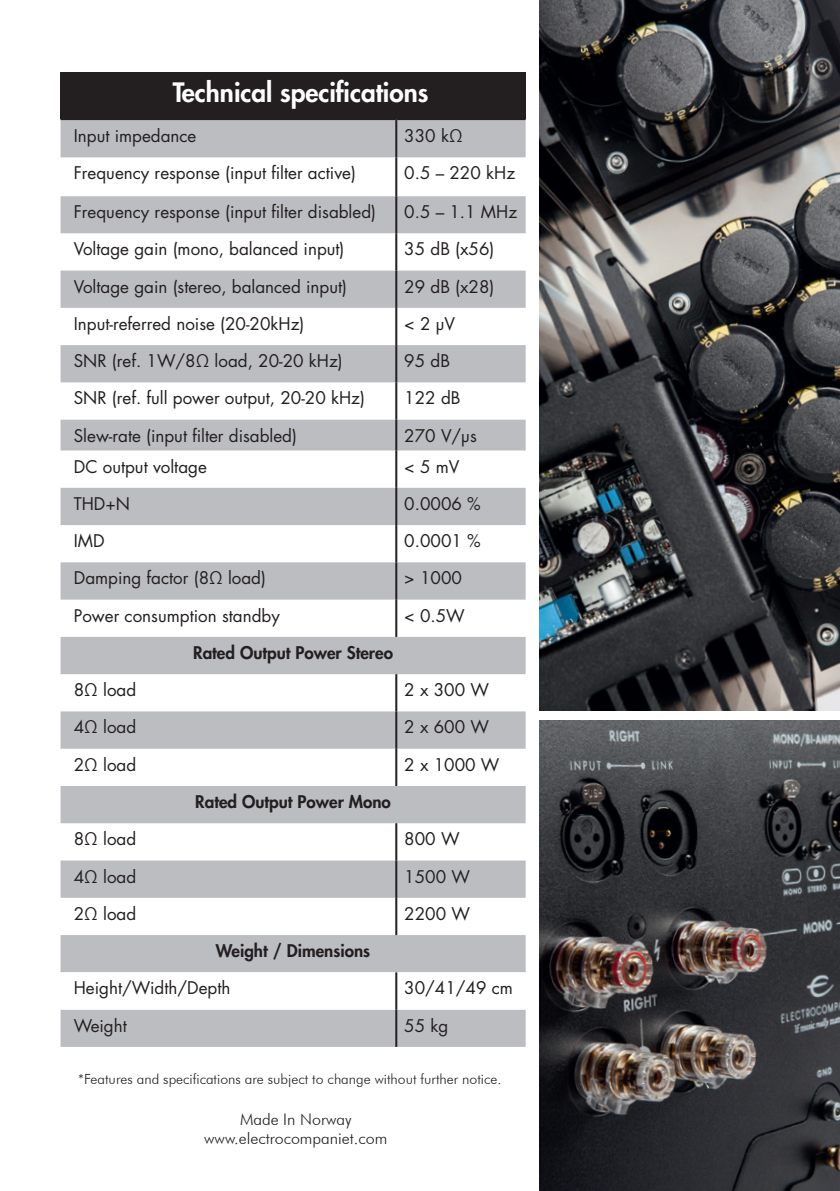
<style>
.page{position:relative;width:840px;height:1191px;background:#fff}
.page>*{position:absolute;margin:0;border:0;box-sizing:border-box;transform-origin:0 0}
.t1{font:800 26px "Futura Std";color:#fff}
.technical{font:17px "Futura Std";color:#231f20}
.technical-2{font:800 17px "Futura Std";color:#231f20}
.t2{font:300 16px "Futura BT";color:#231f20}
.t3{font:300 14px "Futura BT";color:#231f20}
</style>
<div class="page">
<div style="left:60px;top:73px;width:465px;height:46px;background:#231f20"></div>
<div style="left:60px;top:120px;width:465px;height:37px;background:#bcbdc0"></div>
<svg style="left:60px;top:196px;width:465px;height:850px;fill:#bcbdc0"></svg>
<svg style="left:60px;top:860px;width:465px;height:112px;fill:#bcbdc0"></svg>
<svg style="left:60px;top:972px;width:465px;height:37px"></svg>
<hr style="left:60px;top:118px;width:336px;height:2px;background:#231f20">
<hr style="left:396px;top:118px;width:129px;height:2px;background:#231f20">
<hr style="left:395px;top:120px;width:2px;height:37px;background:#231f20">
<hr style="left:395px;top:157px;width:2px;height:39px;background:#231f20">
<hr style="left:395px;top:196px;width:2px;height:37px;background:#231f20">
<hr style="left:395px;top:233px;width:2px;height:37px;background:#231f20">
<hr style="left:395px;top:270px;width:2px;height:38px;background:#231f20">
<hr style="left:395px;top:308px;width:2px;height:37px;background:#231f20">
<hr style="left:395px;top:345px;width:2px;height:37px;background:#231f20">
<hr style="left:395px;top:382px;width:2px;height:38px;background:#231f20">
<hr style="left:395px;top:420px;width:2px;height:30px;background:#231f20">
<hr style="left:395px;top:450px;width:2px;height:38px;background:#231f20">
<hr style="left:395px;top:488px;width:2px;height:37px;background:#231f20">
<hr style="left:395px;top:525px;width:2px;height:37px;background:#231f20">
<hr style="left:395px;top:562px;width:2px;height:37px;background:#231f20">
<hr style="left:395px;top:599px;width:2px;height:38px;background:#231f20">
<hr style="left:395px;top:674px;width:2px;height:37px;background:#231f20">
<hr style="left:395px;top:711px;width:2px;height:37px;background:#231f20">
<hr style="left:395px;top:748px;width:2px;height:38px;background:#231f20">
<hr style="left:395px;top:823px;width:2px;height:37px;background:#231f20">
<hr style="left:395px;top:860px;width:2px;height:37px;background:#231f20">
<hr style="left:395px;top:897px;width:2px;height:38px;background:#231f20">
<hr style="left:395px;top:972px;width:2px;height:37px;background:#231f20">
<hr style="left:395px;top:1009px;width:2px;height:37px;background:#231f20">
<img style="left:539px;top:0;width:300px;height:710px">
<img style="left:539px;top:720px;width:300px;height:471px">
<p class="t1" style="left:173px;top:76px;width:257px">Technical specifications</p>
<p class="technical" style="left:74px;top:125px;width:124px">Input impedance</p>
<p class="technical" style="left:404px;top:125px;width:60px">330 kΩ</p>
<p class="technical" style="left:74px;top:162px;width:283px">Frequency response (input filter active)</p>
<p class="technical" style="left:404px;top:162px;width:112px">0.5 – 220 kHz</p>
<p class="technical" style="left:74px;top:201px;width:303px">Frequency response (input filter disabled)</p>
<p class="technical" style="left:404px;top:201px;width:114px">0.5 – 1.1 MHz</p>
<p class="technical" style="left:74px;top:238px;width:272px">Voltage gain (mono, balanced input)</p>
<p class="technical" style="left:404px;top:238px;width:92px">35 dB (x56)</p>
<p class="technical" style="left:74px;top:275px;width:275px">Voltage gain (stereo, balanced input)</p>
<p class="technical" style="left:404px;top:275px;width:92px">29 dB (x28)</p>
<p class="technical" style="left:74px;top:313px;width:232px">Input-referred noise (20-20kHz)</p>
<p class="technical" style="left:404px;top:313px;width:52px">&lt; 2 µV</p>
<p class="technical" style="left:74px;top:350px;width:270px">SNR (ref. 1W/8Ω load, 20-20 kHz)</p>
<p class="technical" style="left:404px;top:350px;width:47px">95 dB</p>
<p class="technical" style="left:74px;top:387px;width:292px">SNR (ref. full power output, 20-20 kHz)</p>
<p class="technical" style="left:404px;top:387px;width:58px">122 dB</p>
<p class="technical" style="left:74px;top:424px;width:224px">Slew-rate (input filter disabled)</p>
<p class="technical" style="left:404px;top:424px;width:74px">270 V/µs</p>
<p class="technical" style="left:74px;top:455px;width:134px">DC output voltage</p>
<p class="technical" style="left:404px;top:455px;width:57px">&lt; 5 mV</p>
<p class="technical" style="left:74px;top:493px;width:58px">THD+N</p>
<p class="technical" style="left:404px;top:493px;width:78px">0.0006 %</p>
<p class="technical" style="left:74px;top:530px;width:32px">IMD</p>
<p class="technical" style="left:404px;top:530px;width:78px">0.0001 %</p>
<p class="technical" style="left:74px;top:567px;width:193px">Damping factor (8Ω load)</p>
<p class="technical" style="left:404px;top:567px;width:59px">&gt; 1000</p>
<p class="technical" style="left:74px;top:604px;width:207px">Power consumption standby</p>
<p class="technical" style="left:404px;top:604px;width:62px">&lt; 0.5W</p>
<p class="technical-2" style="left:193px;top:642px;width:201px">Rated Output Power Stereo</p>
<p class="technical" style="left:74px;top:679px;width:64px">8Ω load</p>
<p class="technical" style="left:404px;top:679px;width:86px">2 x 300 W</p>
<p class="technical" style="left:74px;top:716px;width:64px">4Ω load</p>
<p class="technical" style="left:404px;top:716px;width:86px">2 x 600 W</p>
<p class="technical" style="left:74px;top:753px;width:64px">2Ω load</p>
<p class="technical" style="left:404px;top:753px;width:97px">2 x 1000 W</p>
<p class="technical-2" style="left:195px;top:791px;width:197px">Rated Output Power Mono</p>
<p class="technical" style="left:74px;top:828px;width:64px">8Ω load</p>
<p class="technical" style="left:404px;top:828px;width:57px">800 W</p>
<p class="technical" style="left:74px;top:865px;width:64px">4Ω load</p>
<p class="technical" style="left:404px;top:865px;width:67px">1500 W</p>
<p class="technical" style="left:74px;top:902px;width:64px">2Ω load</p>
<p class="technical" style="left:404px;top:902px;width:67px">2200 W</p>
<p class="technical-2" style="left:216px;top:940px;width:156px">Weight / Dimensions</p>
<p class="technical" style="left:74px;top:977px;width:158px">Height/Width/Depth</p>
<p class="technical" style="left:404px;top:977px;width:110px">30/41/49 cm</p>
<p class="technical" style="left:74px;top:1014px;width:55px">Weight</p>
<p class="technical" style="left:404px;top:1014px;width:46px">55 kg</p>
<p class="t3" style="left:78px;top:1071px;width:424px">*Features and specifications are subject to change without further notice.</p>
<p class="t2" style="left:240px;top:1109px;width:113px">Made In Norway</p>
<p class="t2" style="left:204px;top:1129px;width:184px">www.electrocompaniet.com</p>
</div>
